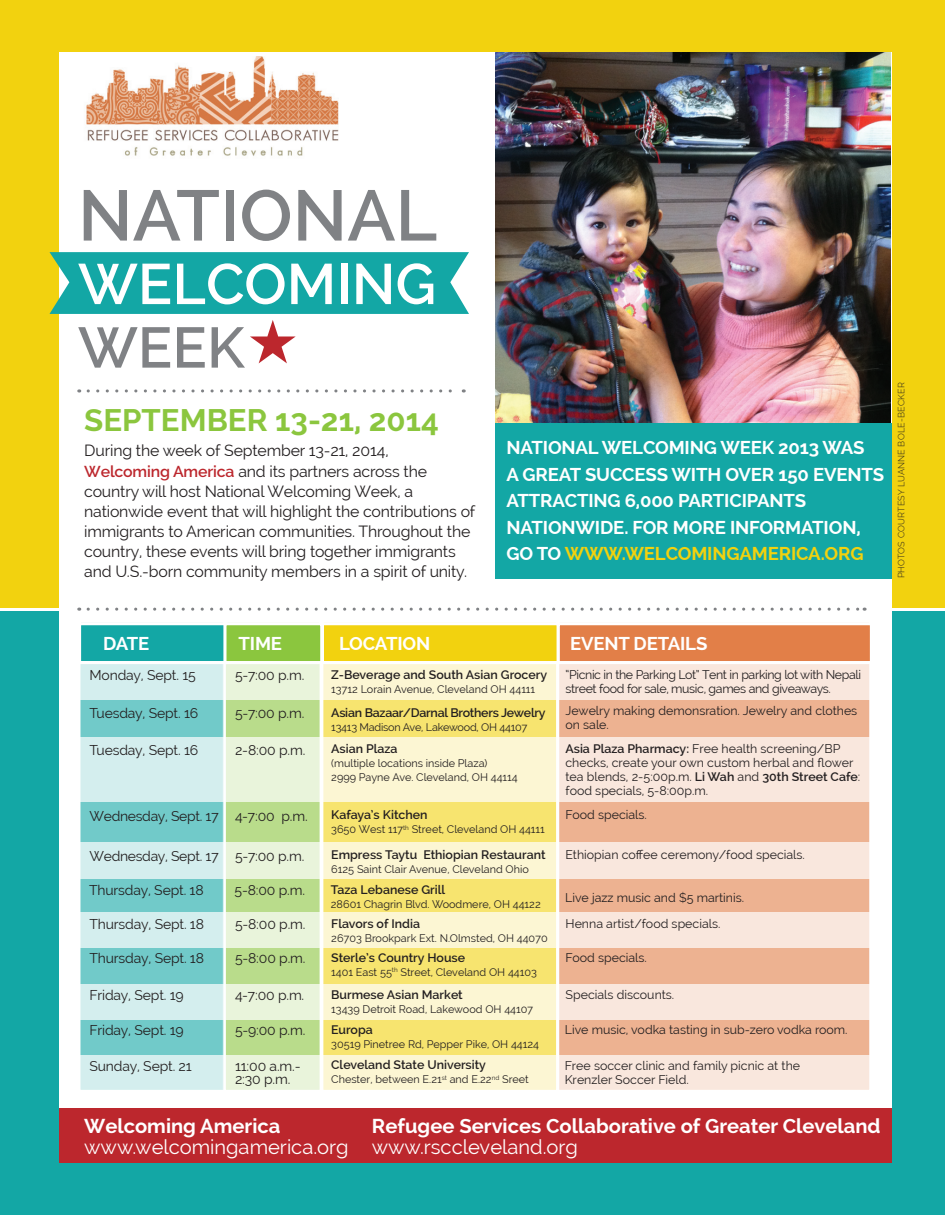
<style>
.page{position:relative;width:945px;height:1215px;background:#fff}
.page>*{position:absolute;margin:0;border:0;box-sizing:border-box;transform-origin:0 0}
.t1{font:600 71.25px "Raleway";color:#808285}
.t2{font:600 57px/63.6px "Raleway";color:#fff}
.t3{font:700 31.2px "Raleway";color:#8bc63e}
.t4{font:700 20.1px/21.9px "Raleway";color:#fff}
.t5{font:20.1px "Raleway";color:#fff}
.t6{font:700 18.6px/26.4px "Raleway";letter-spacing:-.01em;color:#fff}
.t7{font:15.9px/20.1px "Raleway";letter-spacing:-.01em;color:#231f20}
.t8{font:13.95px/13.5px "Raleway";letter-spacing:-.01em;color:#231f20}
.t9{font:12.45px/14px "Raleway";color:#231f20}
.t10{font:600 12.45px "Raleway";color:#231f20}
.t11{font:12.45px/14px "Raleway";letter-spacing:-.03em;color:#231f20}
.t12{font:600 12.45px "Raleway";letter-spacing:-.02em;color:#231f20}
.t13{font:10.8px/14px "Raleway";color:#231f20}
.t14{font:10.8px "Raleway";letter-spacing:-.02em;color:#231f20}
.t15{font:300 9px "Raleway";letter-spacing:.02em;color:#231f20}
.s1{color:#808285}
.s2{font-weight:600;color:#bc272d}
.s3{color:#f2d20f}
.s4{font-weight:600}
.s5{font-weight:400}
</style>
<div class="page">
<div style="left:0;top:0;width:945px;height:607px;background:#f2d20f"></div>
<div style="left:0;top:612px;width:945px;height:603px;background:#13a7a5"></div>
<div style="left:59px;top:52px;width:832px;height:1111px;background:#fff"></div>
<img style="left:86px;top:56px;width:253px;height:100px">
<div style="left:59px;top:1109px;width:833px;height:54px;background:#bc272d"></div>
<img style="left:495px;top:53px;width:395px;height:370px">
<div style="left:495px;top:423px;width:397px;height:155px;background:#13a7a5"></div>
<svg style="left:88px;top:389px;width:376px;height:4px"></svg>
<svg style="left:88px;top:608px;width:777px;height:3px"></svg>
<div style="left:77px;top:619px;width:150px;height:474px;background:#71cac9;border:3px solid #fff"></div>
<div style="left:223px;top:619px;width:100px;height:474px;background:#b9dc8b;border:3px solid #fff"></div>
<div style="left:320px;top:619px;width:239px;height:474px;background:#f7e46f;border:3px solid #fff"></div>
<div style="left:556px;top:619px;width:316px;height:474px;background:#edb291;border:3px solid #fff"></div>
<svg style="left:77px;top:1055px;width:795px;height:38px;background:#f2f0e0"></svg>
<svg style="left:77px;top:984px;width:795px;height:36px;background:#f1eedd"></svg>
<svg style="left:77px;top:912px;width:795px;height:36px;background:#f1eedd"></svg>
<svg style="left:77px;top:842px;width:795px;height:37px;background:#f1eedd"></svg>
<svg style="left:77px;top:737px;width:795px;height:65px;background:#f1eedd"></svg>
<svg style="left:77px;top:664px;width:795px;height:36px;background:#f1eedd"></svg>
<div style="left:78px;top:622px;width:149px;height:42px;background:#13a7a5;border:3px solid #fff"></div>
<div style="left:223px;top:622px;width:100px;height:42px;background:#8bc63e;border:3px solid #fff"></div>
<div style="left:321px;top:622px;width:239px;height:42px;background:#f2d20f;border:3px solid #fff"></div>
<div style="left:557px;top:622px;width:316px;height:42px;background:#e27f48;border:3px solid #fff"></div>
<svg style="left:50px;top:252px;width:419px;height:62px;background:#1eaaa5"></svg>
<p class="t1" style="left:78px;top:175px;width:361px">NATIONAL</p>
<p class="t2" style="left:78px;top:252px;width:360px">WELCOMING<br><span class="s1">WEEK</span></p>
<p class="t3" style="left:84px;top:402px;width:356px">SEPTEMBER 13-21, 2014</p>
<p class="t7" style="left:84px;top:441px;width:393px">During the week of September 13-21, 2014, <span class="s2">Welcoming America</span> and its partners across the country will host National Welcoming Week, a nationwide event that will highlight the contributions of immigrants to American communities. Throughout the country, these events will bring together immigrants and U.S.-born community members in a spirit of unity.</p>
<p class="t6" style="left:506px;top:435px;width:379px">NATIONAL WELCOMING WEEK 2013 WAS<br>A GREAT SUCCESS WITH OVER 150 EVENTS ATTRACTING 6,000 PARTICIPANTS NATIONWIDE. FOR MORE INFORMATION, GO TO <span class="s3">WWW.WELCOMINGAMERICA.ORG</span></p>
<p class="t15" style="left:896px;top:578px;width:197px;rotate:-90deg">PHOTOS COURTESY LUANNE BOLE-BECKER</p>
<p class="t6" style="left:103px;top:631px;width:48px">DATE</p>
<p class="t6" style="left:239px;top:631px;width:45px">TIME</p>
<p class="t6" style="left:339px;top:631px;width:93px">LOCATION</p>
<p class="t6" style="left:570px;top:631px;width:139px">EVENT DETAILS</p>
<p class="t8" style="left:89px;top:668px;width:108px">Monday, Sept. 15</p>
<p class="t8" style="left:235px;top:668px;width:71px">5-7:00 p.m.</p>
<p class="t10" style="left:331px;top:667px;width:218px">Z-Beverage and South Asian Grocery</p>
<p class="t13" style="left:331px;top:682px;width:206px">13712 Lorain Avenue, Cleveland OH 44111</p>
<p class="t11" style="left:565px;top:667px;width:297px">“Picnic in the Parking Lot” Tent in parking lot with Nepali street food for sale, music, games and giveaways.</p>
<p class="t8" style="left:89px;top:706px;width:110px">Tuesday, Sept. 16</p>
<p class="t8" style="left:235px;top:706px;width:71px">5-7:00 p.m.</p>
<p class="t12" style="left:331px;top:705px;width:216px">Asian Bazaar/Darnal Brothers Jewelry</p>
<p class="t14" style="left:331px;top:720px;width:198px">13413 Madison Ave, Lakewood, OH 44107</p>
<p class="t9" style="left:565px;top:703px;width:293px">Jewelry making demonsration. Jewelry and clothes on sale.</p>
<p class="t8" style="left:89px;top:743px;width:110px">Tuesday, Sept. 16</p>
<p class="t8" style="left:235px;top:743px;width:72px">2-8:00 p.m.</p>
<p class="t10" style="left:331px;top:742px;width:68px">Asian Plaza</p>
<p class="t13" style="left:331px;top:756px;width:188px">(multiple locations inside Plaza)<br>2999 Payne Ave. Cleveland, OH 44114</p>
<p class="t9" style="left:565px;top:742px;width:296px"><span class="s4">Asia Plaza Pharmacy:</span> Free health screening/BP checks, create your own custom herbal and flower tea blends, 2-5:00p.m. <span class="s4">Li Wah</span> and <span class="s4">30th Street Cafe</span>: food specials, 5-8:00p.m.</p>
<p class="t8" style="left:89px;top:809px;width:131px">Wednesday, Sept. 17</p>
<p class="t8" style="left:235px;top:809px;width:74px">4-7:00 p.m.</p>
<p class="t10" style="left:331px;top:808px;width:98px">Kafaya’s Kitchen</p>
<p class="t9" style="left:566px;top:808px;width:83px">Food specials.</p>
<p class="t13" style="left:331px;top:822px;width:215px">3650 West 117<sup>th</sup> Street, Cleveland OH 44111</p>
<p class="t8" style="left:89px;top:849px;width:131px">Wednesday, Sept. 17</p>
<p class="t8" style="left:235px;top:849px;width:71px">5-7:00 p.m.</p>
<p class="t10" style="left:331px;top:848px;width:216px">Empress Taytu Ethiopian Restaurant</p>
<p class="t9" style="left:566px;top:848px;width:241px">Ethiopian coffee ceremony/food specials.</p>
<p class="t13" style="left:331px;top:863px;width:199px">6125 Saint Clair Avenue, Cleveland Ohio</p>
<p class="t8" style="left:89px;top:884px;width:116px">Thursday, Sept. 18</p>
<p class="t8" style="left:235px;top:884px;width:72px">5-8:00 p.m.</p>
<p class="t10" style="left:331px;top:882px;width:116px">Taza Lebanese Grill</p>
<p class="t13" style="left:331px;top:897px;width:211px">28601 Chagrin Blvd. Woodmere, OH 44122</p>
<p class="t9" style="left:565px;top:890px;width:181px">Live jazz music and $5 martinis.</p>
<p class="t10" style="left:331px;top:916px;width:90px">Flavors of India</p>
<p class="t13" style="left:331px;top:931px;width:218px">26703 Brookpark Ext. N.Olmsted, OH 44070</p>
<p class="t8" style="left:89px;top:918px;width:116px">Thursday, Sept. 18</p>
<p class="t8" style="left:89px;top:952px;width:116px">Thursday, Sept. 18</p>
<p class="t8" style="left:89px;top:989px;width:96px">Friday, Sept. 19</p>
<p class="t8" style="left:89px;top:1024px;width:96px">Friday, Sept. 19</p>
<p class="t8" style="left:89px;top:1059px;width:104px">Sunday, Sept. 21</p>
<p class="t10" style="left:331px;top:1058px;width:156px">Cleveland State University</p>
<p class="t13" style="left:331px;top:1072px;width:199px">Chester, between E.21<sup>st</sup> and E.22<sup>nd</sup> Sreet</p>
<p class="t8" style="left:235px;top:918px;width:72px">5-8:00 p.m.</p>
<p class="t10" style="left:331px;top:950px;width:135px">Sterle’s Country House</p>
<p class="t13" style="left:331px;top:965px;width:207px">1401 East 55<sup>th</sup> Street, Cleveland OH 44103</p>
<p class="t8" style="left:235px;top:952px;width:72px">5-8:00 p.m.</p>
<p class="t10" style="left:331px;top:988px;width:133px">Burmese Asian Market</p>
<p class="t13" style="left:331px;top:1002px;width:204px">13439 Detroit Road, Lakewood OH 44107</p>
<p class="t8" style="left:235px;top:989px;width:71px">4-7:00 p.m.</p>
<p class="t10" style="left:331px;top:1022px;width:43px">Europa</p>
<p class="t13" style="left:331px;top:1037px;width:209px">30519 Pinetree Rd, Pepper Pike, OH 44124</p>
<p class="t8" style="left:235px;top:1024px;width:72px">5-9:00 p.m.</p>
<p class="t8" style="left:235px;top:1059px;width:67px">11:00 a.m.-<br>2:30 p.m.</p>
<p class="t9" style="left:566px;top:916px;width:156px">Henna artist/food specials.</p>
<p class="t9" style="left:566px;top:951px;width:83px">Food specials.</p>
<p class="t9" style="left:566px;top:988px;width:110px">Specials discounts.</p>
<p class="t9" style="left:565px;top:1022px;width:284px">Live music, vodka tasting in sub-zero vodka room.</p>
<p class="t9" style="left:565px;top:1059px;width:237px">Free soccer clinic and family picnic at the<br>Krenzler Soccer Field.</p>
<p class="t4" style="left:84px;top:1115px;width:198px">Welcoming America</p>
<p class="t5" style="left:84px;top:1136px;width:266px">www.welcomingamerica.org</p>
<p class="t4" style="left:372px;top:1115px;width:510px">Refugee Services Collaborative of Greater Cleveland <span class="s5">www.rsccleveland.org</span></p>
</div>
